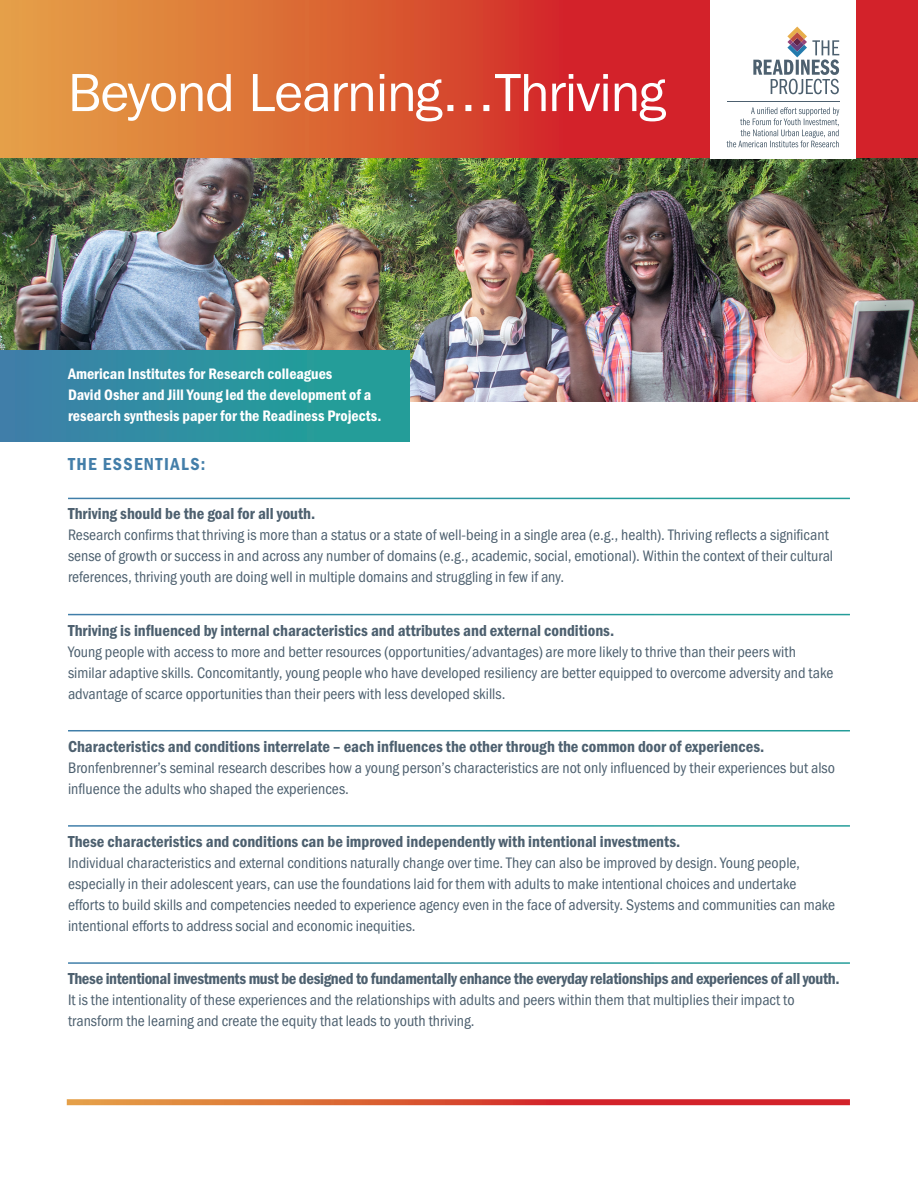
<style>
.page{position:relative;width:918px;height:1188px;background:#fff}
.page>*{position:absolute;margin:0;border:0;box-sizing:border-box;transform-origin:0 0}
.SUB_HEAD_REVERSE{font:54px "ITC Franklin Gothic Std";letter-spacing:-.02em;color:#fff}
.body{font:18px "Franklin Gothic URW Con Dem";letter-spacing:.085em;color:#437ea9}
.running_head{font:16.5px "Franklin Gothic URW Con Dem";color:#4d606f}
.running_head-2{font:16.5px "Franklin Gothic URW Con Dem";letter-spacing:-.02em;color:#4d606f}
.body-2{font:15.75px/21px "Franklin Gothic URW Cond";color:#4d606f}
.body-3{font:15.75px/21px "Franklin Gothic URW Con Dem";color:#fff}
</style>
<div class="page">
<svg style="left:0;top:0;width:918px;height:159px;background:#d85733"></svg>
<img style="left:0;top:159px;width:918px;height:243px">
<div style="left:0;top:351px;width:409px;height:91px;background:linear-gradient(to right,#3d7fa9,#1ea397)"></div>
<div style="left:710px;top:0;width:146px;height:159px;background:#fff"></div>
<svg style="left:753px;top:27px;width:86px;height:67px"></svg>
<hr style="left:727px;top:101px;width:112px;height:1px;background:#4d606f">
<svg style="left:727px;top:107px;width:112px;height:40px"></svg>
<svg style="left:67px;top:1099px;width:783px;height:6px;background:#da5539"></svg>
<p class="SUB_HEAD_REVERSE" style="left:68px;top:62px;width:600px">Beyond Learning…Thriving</p>
<p class="body-3" style="left:68px;top:362px;width:315px">American Institutes for Research colleagues<br>David Osher and Jill Young led the development of a research synthesis paper for the Readiness Projects.</p>
<p class="body" style="left:68px;top:452px;width:139px">THE ESSENTIALS:</p>
<p class="running_head" style="left:68px;top:503px;width:249px">Thriving should be the goal for all youth.</p>
<p class="body-2" style="left:68px;top:524px;width:767px">Research confirms that thriving is more than a status or a state of well-being in a single area (e.g., health). Thriving reflects a significant sense of growth or success in and across any number of domains (e.g., academic, social, emotional). Within the context of their cultural references, thriving youth are doing well in multiple domains and struggling in few if any.</p>
<p class="running_head" style="left:68px;top:619px;width:548px">Thriving is influenced by internal characteristics and attributes and external conditions.</p>
<p class="body-2" style="left:68px;top:640px;width:767px">Young people with access to more and better resources (opportunities/advantages) are more likely to thrive than their peers with similar adaptive skills. Concomitantly, young people who have developed resiliency are better equipped to overcome adversity and take advantage of scarce opportunities than their peers with less developed skills.</p>
<p class="running_head" style="left:68px;top:735px;width:698px">Characteristics and conditions interrelate – each influences the other through the common door of experiences.</p>
<p class="body-2" style="left:68px;top:756px;width:768px">Bronfenbrenner’s seminal research describes how a young person’s characteristics are not only influenced by their experiences but also influence the adults who shaped the experiences.</p>
<p class="running_head" style="left:68px;top:830px;width:614px">These characteristics and conditions can be improved independently with intentional investments.</p>
<p class="body-2" style="left:68px;top:851px;width:769px">Individual characteristics and external conditions naturally change over time. They can also be improved by design. Young people, especially in their adolescent years, can use the foundations laid for them with adults to make intentional choices and undertake efforts to build skills and competencies needed to experience agency even in the face of adversity. Systems and communities can make intentional efforts to address social and economic inequities.</p>
<p class="running_head-2" style="left:68px;top:968px;width:773px">These intentional investments must be designed to fundamentally enhance the everyday relationships and experiences of all youth.</p>
<p class="body-2" style="left:68px;top:988px;width:728px">It is the intentionality of these experiences and the relationships with adults and peers within them that multiplies their impact to transform the learning and create the equity that leads to youth thriving.</p>
</div>
